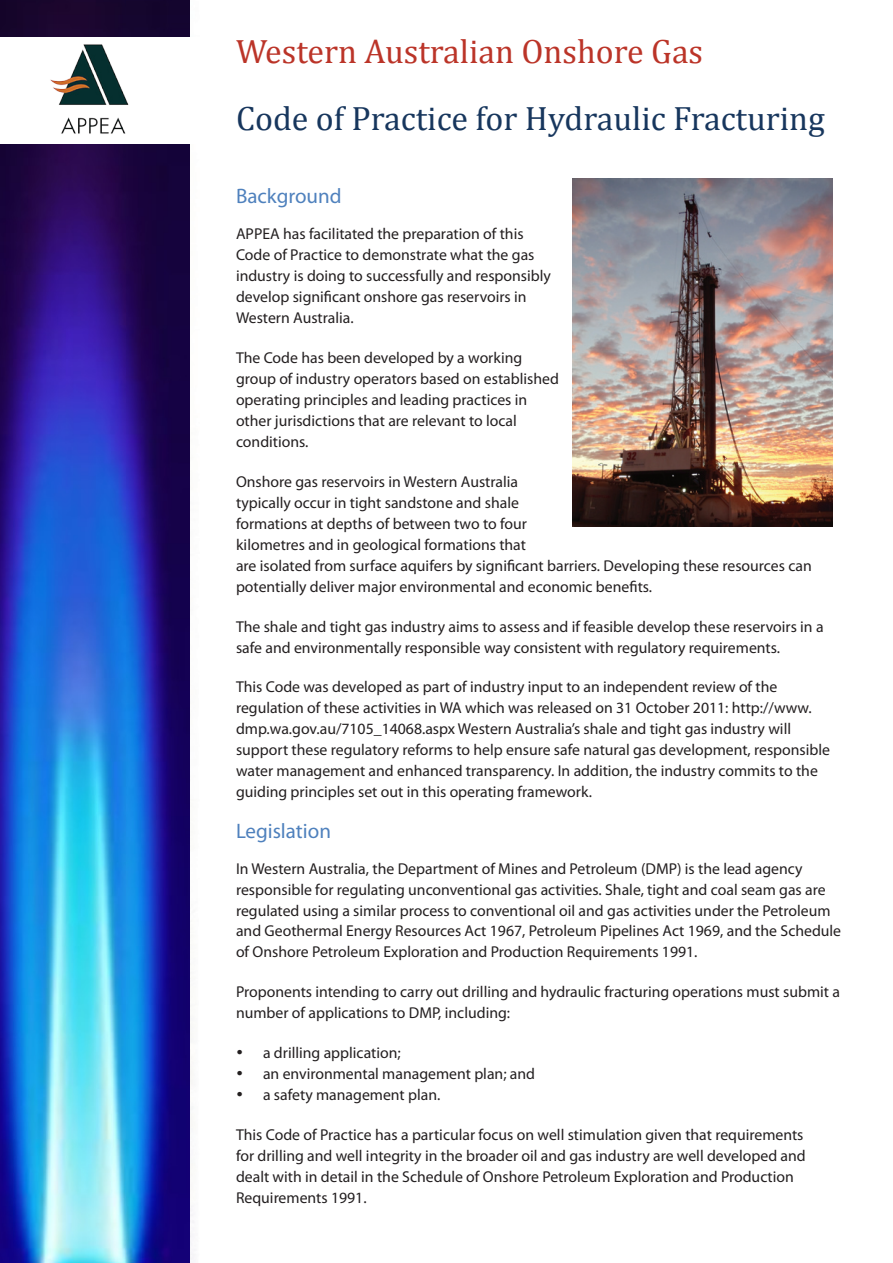
<style>
.page{position:relative;width:893px;height:1263px;background:#fff}
.page>*{position:absolute;margin:0;border:0;box-sizing:border-box;transform-origin:0 0}
.t1{font:33.9px "Cambria";color:#17365d}
.t2{font:33.9px "Cambria";color:#bb3428}
.t3{font:21px "Myriad Pro";color:#4f81bd}
.t4{font:15.75px/21px "Myriad Pro";color:#231f20}
</style>
<div class="page">
<img style="left:189px;top:0;width:5px;height:1263px">
<img style="left:573px;top:179px;width:259px;height:347px">
<img style="left:0;top:0;width:189px;height:1263px">
<div style="left:0;top:38px;width:211px;height:106px;background:#fff"></div>
<img style="left:50px;top:44px;width:79px;height:90px">
<h1 class="t2" style="left:236px;top:32px;width:469px">Western Australian Onshore Gas</h1>
<h1 class="t1" style="left:236px;top:99px;width:590px">Code of Practice for Hydraulic Fracturing</h1>
<h2 class="t3" style="left:236px;top:183px;width:107px">Background</h2>
<p class="t4" style="left:236px;top:223px;width:316px">APPEA has facilitated the preparation of this Code of Practice to demonstrate what the gas industry is doing to successfully and responsibly develop significant onshore gas reservoirs in Western Australia.</p>
<p class="t4" style="left:236px;top:347px;width:324px">The Code has been developed by a working group of industry operators based on established operating principles and leading practices in other jurisdictions that are relevant to local conditions.</p>
<p class="t4" style="left:236px;top:471px;width:577px">Onshore gas reservoirs in Western Australia<br>typically occur in tight sandstone and shale<br>formations at depths of between two to four<br>kilometres and in geological formations that<br>are isolated from surface aquifers by significant barriers. Developing these resources can potentially deliver major environmental and economic benefits.</p>
<p class="t4" style="left:236px;top:615px;width:589px">The shale and tight gas industry aims to assess and if feasible develop these reservoirs in a safe and environmentally responsible way consistent with regulatory requirements.</p>
<p class="t4" style="left:236px;top:676px;width:596px">This Code was developed as part of industry input to an independent review of the regulation of these activities in WA which was released on 31 October 2011: http://www. dmp.wa.gov.au/7105_14068.aspx Western Australia’s shale and tight gas industry will support these regulatory reforms to help ensure safe natural gas development, responsible water management and enhanced transparency. In addition, the industry commits to the guiding principles set out in this operating framework.</p>
<h2 class="t3" style="left:236px;top:817px;width:97px">Legislation</h2>
<p class="t4" style="left:236px;top:857px;width:607px">In Western Australia, the Department of Mines and Petroleum (DMP) is the lead agency responsible for regulating unconventional gas activities. Shale, tight and coal seam gas are regulated using a similar process to conventional oil and gas activities under the Petroleum and Geothermal Energy Resources Act 1967, Petroleum Pipelines Act 1969, and the Schedule of Onshore Petroleum Exploration and Production Requirements 1991.</p>
<p class="t4" style="left:236px;top:981px;width:605px">Proponents intending to carry out drilling and hydraulic fracturing operations must submit a number of applications to DMP, including:</p>
<p class="t4" style="left:236px;top:1042px;width:166px">• a drilling application;</p>
<p class="t4" style="left:236px;top:1063px;width:301px">• an environmental management plan; and</p>
<p class="t4" style="left:236px;top:1084px;width:206px">• a safety management plan.</p>
<p class="t4" style="left:236px;top:1124px;width:571px">This Code of Practice has a particular focus on well stimulation given that requirements for drilling and well integrity in the broader oil and gas industry are well developed and dealt with in detail in the Schedule of Onshore Petroleum Exploration and Production Requirements 1991.</p>
</div>
